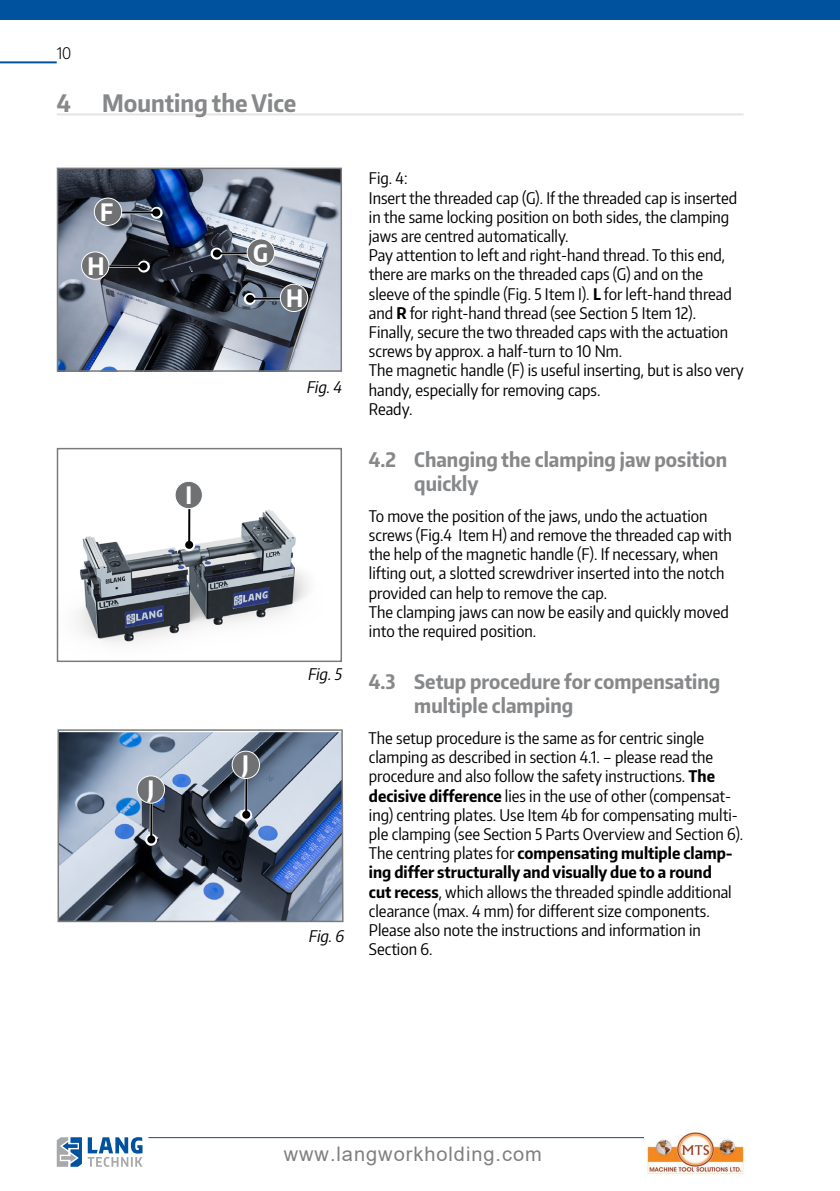
<style>
.page{position:relative;width:840px;height:1191px;background:#fff}
.page>*{position:absolute;margin:0;border:0;box-sizing:border-box;transform-origin:0 0}
.t1{font:700 24px "Encode Sans Condensed";color:#87888a}
.t2{font:700 24px "Encode Sans Condensed";color:#fff}
.t3{font:700 20px/24px "Encode Sans Condensed";color:#87888a}
.t4{font:20px "Arial";letter-spacing:.05em;color:#808080}
.t5{font:16px/19.2px "Encode Sans Condensed";color:#000}
.t6{font:italic 16px "Encode Sans Condensed";color:#000}
.t7{font:300 16px "Encode Sans Condensed";color:#000}
.s1{font-weight:700}
</style>
<div class="page">
<div style="left:0;top:0;width:839px;height:20px;background:#00519e"></div>
<hr style="left:148px;top:1137px;width:595px;height:1px;background:#00519e">
<hr style="left:0;top:61px;width:57px;height:2px;background:#00519e">
<svg style="left:88px;top:1137px;width:54px;height:29px"></svg>
<svg style="left:57px;top:1137px;width:25px;height:29px"></svg>
<hr style="left:57px;top:113px;width:686px;height:2px;background:#e3e4e4">
<img style="left:60px;top:171px;width:279px;height:198px">
<div style="left:57px;top:168px;width:285px;height:204px;border:2px solid #797b7b"></div>
<svg style="left:150px;top:206px;width:13px;height:13px"></svg>
<hr style="left:109px;top:211px;width:47px;height:3px;background:#000">
<svg style="left:152px;top:208px;width:9px;height:9px"></svg>
<div style="left:94px;top:198px;width:28px;height:27px;background:#707172;border-radius:50%"></div>
<div style="left:94px;top:198px;width:28px;height:28px;border:1px solid #fff;border-radius:50%"></div>
<hr style="left:216px;top:252px;width:49px;height:3px;background:#fff">
<svg style="left:210px;top:247px;width:13px;height:13px"></svg>
<hr style="left:217px;top:252px;width:47px;height:2px;background:#000">
<svg style="left:212px;top:249px;width:9px;height:9px"></svg>
<div style="left:247px;top:239px;width:27px;height:27px;background:#707172;border-radius:50%"></div>
<div style="left:246px;top:238px;width:29px;height:29px;border:1px solid #fff;border-radius:50%"></div>
<svg style="left:243px;top:292px;width:13px;height:13px"></svg>
<hr style="left:250px;top:297px;width:47px;height:3px;background:#000">
<svg style="left:245px;top:294px;width:9px;height:9px"></svg>
<div style="left:280px;top:284px;width:27px;height:27px;background:#707172;border-radius:50%"></div>
<div style="left:280px;top:284px;width:28px;height:28px;border:1px solid #fff;border-radius:50%"></div>
<hr style="left:95px;top:265px;width:49px;height:3px;background:#fff">
<svg style="left:137px;top:260px;width:13px;height:13px"></svg>
<hr style="left:96px;top:265px;width:47px;height:2px;background:#000">
<svg style="left:139px;top:262px;width:9px;height:9px"></svg>
<div style="left:81px;top:252px;width:28px;height:27px;background:#707172;border-radius:50%"></div>
<div style="left:81px;top:251px;width:28px;height:29px;border:1px solid #fff;border-radius:50%"></div>
<svg style="left:57px;top:729px;width:287px;height:194px;background:#748298"></svg>
<svg style="left:244px;top:779px;width:4px;height:29px"></svg>
<svg style="left:239px;top:808px;width:13px;height:13px"></svg>
<hr style="left:245px;top:767px;width:2px;height:47px;background:#000">
<div style="left:242px;top:810px;width:8px;height:9px;background:#000;border-radius:3px"></div>
<div style="left:232px;top:751px;width:27px;height:27px;background:#707172;border-radius:50%"></div>
<div style="left:231px;top:750px;width:29px;height:29px;border:1px solid #fff;border-radius:50%"></div>
<svg style="left:149px;top:803px;width:4px;height:30px"></svg>
<svg style="left:144px;top:833px;width:14px;height:13px"></svg>
<hr style="left:150px;top:792px;width:2px;height:47px;background:#000">
<svg style="left:147px;top:835px;width:9px;height:9px"></svg>
<div style="left:137px;top:776px;width:27px;height:27px;background:#707172;border-radius:50%"></div>
<div style="left:137px;top:775px;width:28px;height:28px;border:1px solid #fff;border-radius:50%"></div>
<img style="left:77px;top:501px;width:232px;height:142px">
<div style="left:57px;top:448px;width:285px;height:214px;border:2px solid #797b7b"></div>
<svg style="left:187px;top:509px;width:4px;height:29px"></svg>
<svg style="left:182px;top:538px;width:13px;height:14px"></svg>
<hr style="left:188px;top:498px;width:2px;height:47px;background:#000">
<div style="left:185px;top:540px;width:8px;height:9px;background:#000;border-radius:3px"></div>
<div style="left:175px;top:481px;width:27px;height:27px;background:#707172;border-radius:50%"></div>
<div style="left:174px;top:481px;width:29px;height:28px;border:1px solid #fff;border-radius:50%"></div>
<img style="left:644px;top:1130px;width:102px;height:44px">
<p class="t7" style="left:57px;top:43px;width:16px">10</p>
<h1 class="t1" style="left:57px;top:87px;width:15px">4</h1>
<h1 class="t1" style="left:102px;top:87px;width:196px">Mounting the Vice</h1>
<h1 class="t2" style="left:100px;top:196px;width:15px">F</h1>
<h1 class="t2" style="left:87px;top:250px;width:19px">H</h1>
<h1 class="t2" style="left:185px;top:479px;width:8px">I</h1>
<h1 class="t2" style="left:253px;top:237px;width:16px">G</h1>
<h1 class="t2" style="left:286px;top:282px;width:19px">H</h1>
<p class="t6" style="left:306px;top:376px;width:40px">Fig.4</p>
<h1 class="t2" style="left:147px;top:773px;width:8px">J</h1>
<h1 class="t2" style="left:242px;top:748px;width:8px">J</h1>
<p class="t6" style="left:307px;top:664px;width:39px">Fig.5</p>
<p class="t6" style="left:308px;top:925px;width:40px">Fig.6</p>
<p class="t5" style="left:369px;top:168px;width:376px">Fig. 4:<br>Insert the threaded cap (G). If the threaded cap is inserted in the same locking position on both sides, the clamping jaws are centred automatically.<br>Pay attention to left and right-hand thread. To this end, there are marks on the threaded caps (G) and on the sleeve of the spindle (Fig. 5 Item I). <span class="s1">L</span> for left-hand thread and <span class="s1">R</span> for right-hand thread (see Section 5 Item 12).<br>Finally, secure the two threaded caps with the actuation screws by approx. a half-turn to 10 Nm.<br>The magnetic handle (F) is useful inserting, but is also very handy, especially for removing caps.<br>Ready.</p>
<p class="t3" style="left:414px;top:447px;width:314px;text-indent:-45px">4.2 Changing the clamping jaw position quickly</p>
<p class="t5" style="left:369px;top:505px;width:364px">To move the position of the jaws, undo the actuation screws (Fig.4 Item H) and remove the threaded cap with the help of the magnetic handle (F). If necessary, when lifting out, a slotted screwdriver inserted into the notch provided can help to remove the cap.<br>The clamping jaws can now be easily and quickly moved into the required position.</p>
<p class="t3" style="left:414px;top:669px;width:307px;text-indent:-45px">4.3 Setup procedure for compensating multiple clamping</p>
<p class="t5" style="left:368px;top:728px;width:376px">The setup procedure is the same as for centric single clamping as described in section 4.1. – please read the procedure and also follow the safety instructions. <span class="s1">The decisive difference</span> lies in the use of other (compensat&shy;ing) centring plates. Use Item 4b for compensating multi&shy;ple clamping (see Section 5 Parts Overview and Section 6).<br>The centring plates for <span class="s1">compensating multiple clamp&shy;ing differ structurally and visually due to a round<br>cut recess</span>, which allows the threaded spindle additional clearance (max. 4 mm) for different size components.<br>Please also note the instructions and information in Section 6.</p>
<p class="t4" style="left:283px;top:1139px;width:259px">www.langworkholding.com</p>
</div>
